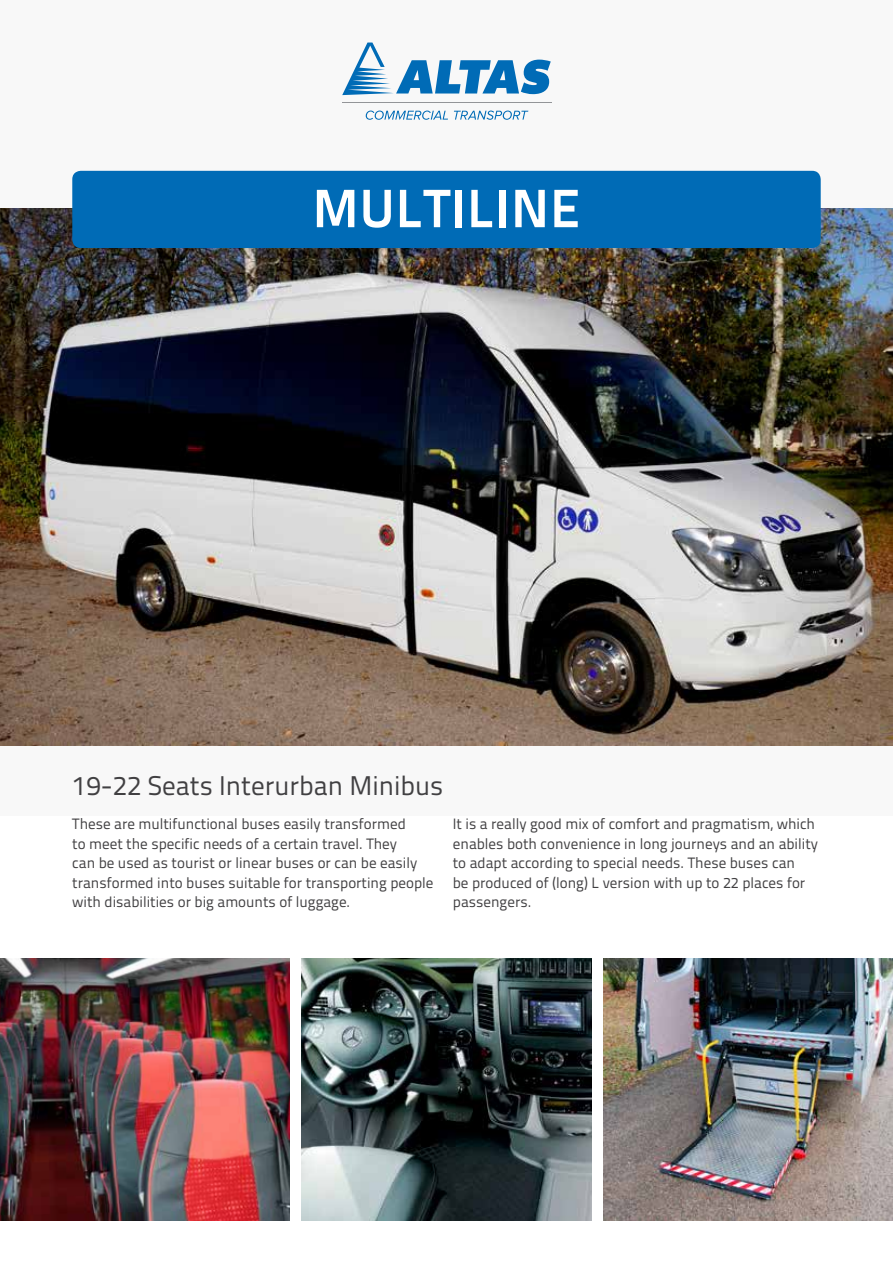
<style>
.page{position:relative;width:893px;height:1263px;background:#f8f8f8}
.page>*{position:absolute;margin:0;border:0;box-sizing:border-box;transform-origin:0 0}
.t1{font:700 54px "Titillium Text 22 L";letter-spacing:.025em;color:#fff}
.t2{font:27px "Titillium Text 22 L";color:#414042}
.t3{font:15px/19.5px "Titillium Text 22 L";color:#414042}
</style>
<div class="page">
<svg style="left:342px;top:43px;width:209px;height:52px"></svg>
<svg style="left:366px;top:111px;width:162px;height:9px"></svg>
<hr style="left:341px;top:102px;width:210px;height:1px;background:#939598">
<div style="left:0;top:816px;width:893px;height:447px;background:#fff"></div>
<img style="left:0;top:208px;width:893px;height:538px">
<div style="left:72px;top:171px;width:749px;height:77px;background:#006bb6;border-radius:9px"></div>
<img style="left:0;top:958px;width:289px;height:262px">
<img style="left:302px;top:958px;width:289px;height:262px">
<img style="left:604px;top:958px;width:289px;height:262px">
<h1 class="t1" style="left:313px;top:167px;width:269px">MULTILINE</h1>
<h2 class="t2" style="left:72px;top:766px;width:373px">19-22 Seats Interurban Minibus</h2>
<p class="t3" style="left:72px;top:813px;width:363px">These are multifunctional buses easily transformed<br>to meet the specific needs of a certain travel. They<br>can be used as tourist or linear buses or can be easily transformed into buses suitable for transporting people with disabilities or big amounts of luggage.</p>
<p class="t3" style="left:453px;top:813px;width:367px">It is a really good mix of comfort and pragmatism, which enables both convenience in long journeys and an ability to adapt according to special needs. These buses can<br>be produced of (long) L version with up to 22 places for passengers.</p>
</div>
